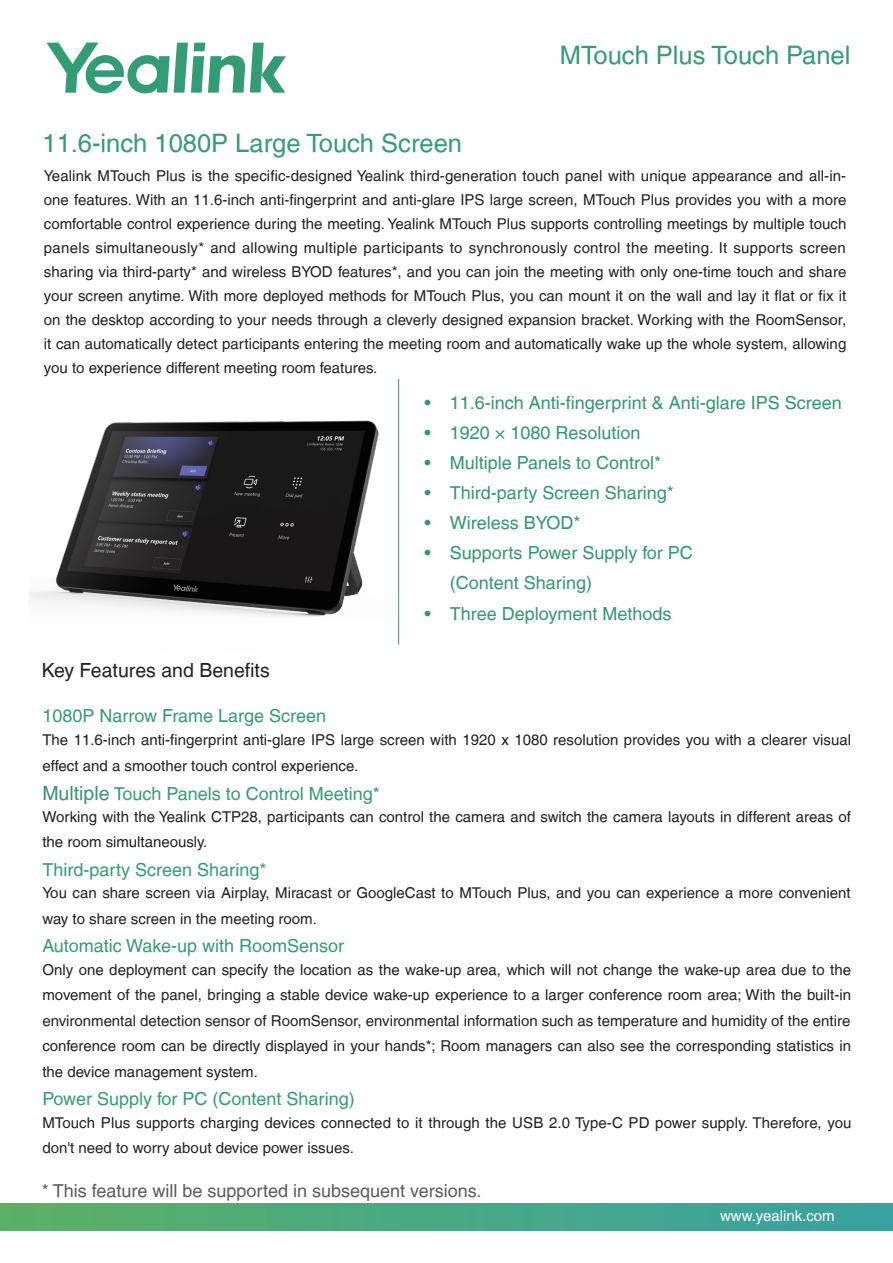
<style>
.page{position:relative;width:893px;height:1263px;background:#fff}
.page>*{position:absolute;margin:0;border:0;box-sizing:border-box;transform-origin:0 0}
.机型名{font:25.5px "Helvetica LT";color:#349c74}
.t1{font:19.5px "Helvetica LT";color:#231f20}
.h1-key_feature{font:18px "Helvetica LT";color:#329670}
.h-机型介绍{font:18px "Helvetica LT";color:#349c74}
.t2{font:18px "Helvetica LT";color:#5a595c}
.机型介绍{font:15px/24px "Helvetica LT";color:#231f20}
.h-机型介绍-2{font:15px/25.5px "Helvetica LT";color:#231f20}
.t3{font:15px "Helvetica LT";color:#fff}
.s1{font-size:19.5px;color:#329670}
</style>
<div class="page">
<svg style="left:46px;top:43px;width:240px;height:50px"></svg>
<div style="left:0;top:1203px;width:893px;height:27px;background:linear-gradient(to right,#5ab065,#38a2a2)"></div>
<hr style="left:398px;top:379px;width:1px;height:266px;background:#329670">
<img style="left:30px;top:420px;width:349px;height:197px">
<p class="机型名" style="left:43px;top:128px;width:421px">11.6-inch 1080P Large Touch Screen</p>
<p class="机型名" style="left:560px;top:41px;width:292px">MTouch Plus Touch Panel</p>
<p class="机型介绍" style="left:44px;top:164px;width:804px;text-align:justify">Yealink MTouch Plus is the specific-designed Yealink third-generation touch panel with unique appearance and all-in&shy;one features. With an 11.6-inch anti-fingerprint and anti-glare IPS large screen, MTouch Plus provides you with a more comfortable control experience during the meeting. Yealink MTouch Plus supports controlling meetings by multiple touch panels simultaneously* and allowing multiple participants to synchronously control the meeting. It supports screen sharing via third-party* and wireless BYOD features*, and you can join the meeting with only one-time touch and share your screen anytime. With more deployed methods for MTouch Plus, you can mount it on the wall and lay it flat or fix it on the desktop according to your needs through a cleverly designed expansion bracket. Working with the RoomSensor, it can automatically detect participants entering the meeting room and automatically wake up the whole system, allowing you to experience different meeting room features.</p>
<p class="t1" style="left:42px;top:659px;width:230px">Key Features and Benefits</p>
<p class="h1-key_feature" style="left:424px;top:392px;width:419px">• 11.6-inch Anti-fingerprint &amp; Anti-glare IPS Screen</p>
<p class="h1-key_feature" style="left:424px;top:422px;width:218px">• 1920 × 1080 Resolution</p>
<p class="h1-key_feature" style="left:424px;top:452px;width:238px">• Multiple Panels to Control*</p>
<p class="h1-key_feature" style="left:424px;top:482px;width:251px">• Third-party Screen Sharing*</p>
<p class="h1-key_feature" style="left:424px;top:512px;width:157px">• Wireless BYOD*</p>
<p class="h1-key_feature" style="left:424px;top:542px;width:270px">• Supports Power Supply for PC</p>
<p class="h1-key_feature" style="left:450px;top:572px;width:144px">(Content Sharing)</p>
<p class="h1-key_feature" style="left:424px;top:603px;width:249px">• Three Deployment Methods</p>
<p class="h-机型介绍" style="left:42px;top:706px;width:285px">1080P Narrow Frame Large Screen</p>
<p class="机型介绍" style="left:42px;top:727px;width:810px;line-height:25.5px">The 11.6-inch anti-fingerprint anti-glare IPS large screen with 1920 x 1080 resolution provides you with a clearer visual effect and a smoother touch control experience.</p>
<p class="h-机型介绍" style="left:42px;top:783px;width:339px"><span class="s1">Multiple</span> Touch Panels to Control Meeting*</p>
<p class="机型介绍" style="left:42px;top:804px;width:810px;line-height:25.5px">Working with the Yealink CTP28, participants can control the camera and switch the camera layouts in different areas of the room simultaneously.</p>
<p class="h-机型介绍" style="left:42px;top:859px;width:226px">Third-party Screen Sharing*</p>
<p class="h-机型介绍-2" style="left:42px;top:880px;width:810px">You can share screen via Airplay, Miracast or GoogleCast to MTouch Plus, and you can experience a more convenient way to share screen in the meeting room.</p>
<p class="h-机型介绍" style="left:42px;top:935px;width:303px">Automatic Wake-up with RoomSensor</p>
<p class="h-机型介绍-2" style="left:42px;top:957px;width:810px;text-align:justify">Only one deployment can specify the location as the wake-up area, which will not change the wake-up area due to the movement of the panel, bringing a stable device wake-up experience to a larger conference room area; With the built-in environmental detection sensor of RoomSensor, environmental information such as temperature and humidity of the entire conference room can be directly displayed in your hands*; Room managers can also see the corresponding statistics in the device management system.</p>
<p class="h-机型介绍" style="left:42px;top:1088px;width:314px">Power Supply for PC (Content Sharing)</p>
<p class="机型介绍" style="left:42px;top:1110px;width:811px;line-height:25.5px">MTouch Plus supports charging devices connected to it through the USB 2.0 Type-C PD power supply. Therefore, you don't need to worry about device power issues.</p>
<p class="t2" style="left:42px;top:1181px;width:441px">* This feature will be supported in subsequent versions.</p>
<p class="t3" style="left:720px;top:1207px;width:116px">www.yealink.com</p>
</div>
